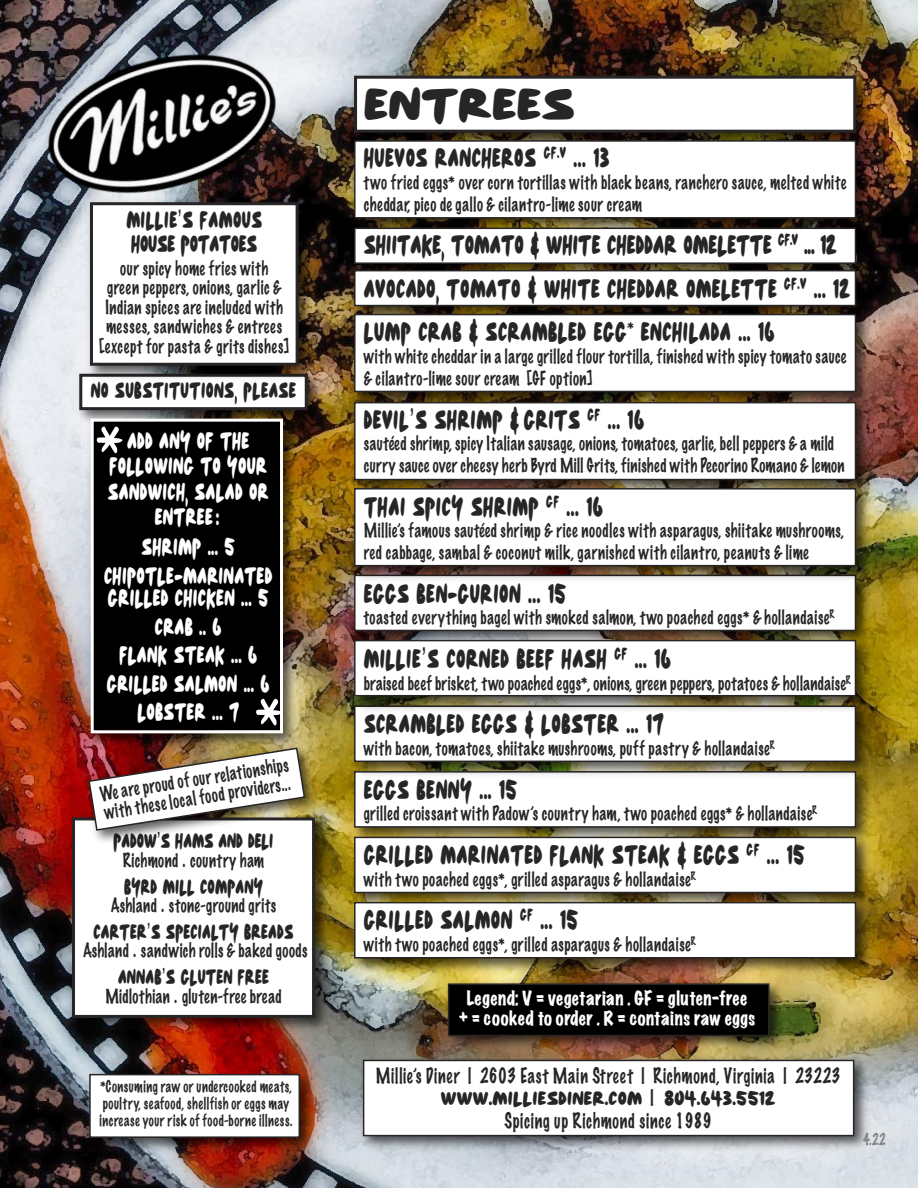
<style>
.page{position:relative;width:918px;height:1188px;background:#fff}
.page>*{position:absolute;margin:0;border:0;box-sizing:border-box;transform-origin:0 0}
.t1{font:54px "Yay";color:#fff}
.t2{font:45px "Yay";color:#272526}
.t3{font:27px/43.5px "Yay";letter-spacing:.03em;color:#272526;scale:.6 1}
.t4{font:24px/28.5px "Yay";letter-spacing:.02em;color:#fff;text-align:center;scale:.6 1}
.t5{font:24px/24px "Yay";letter-spacing:-.015em;color:#272526;scale:.6 1}
.t6{font:22.5px "Yay";letter-spacing:.03em;color:#272526;scale:.6 1}
.t7{font:21px "Yay";letter-spacing:.015em;color:#272526;scale:.6 1}
.t8{font:100 19.5px "Marker Felt";letter-spacing:.05em;color:#272526;scale:.8 1}
.t9{font:19.5px "Yay";letter-spacing:.015em;color:#272526;scale:.8 1}
.t10{font:100 18px/21.8px "Marker Felt";letter-spacing:.045em;color:#272526;scale:.8 1}
.t11{font:expanded 18px/19.4px "Marker Felt";letter-spacing:.03em;color:#fff;text-align:center;scale:.9 1}
.t12{font:100 15px/17.2px "Marker Felt";letter-spacing:.05em;color:#272526;scale:.8 1}
.t13{font:100 15px "Marker Felt";color:#828181;scale:.8 1}
.s1{font-family:"Lucida Grande"}
.s2{font-family:"Yay";font-weight:400}
.s3{font-family:"Marker Felt";font-weight:100}
</style>
<div class="page">
<img style="left:0;top:0;width:918px;height:1188px">
<img style="left:348px;top:69px;width:527px;height:64px">
<div style="left:356px;top:77px;width:499px;height:54px;background:#fff"></div>
<div style="left:354px;top:76px;width:502px;height:57px;border:3px solid #272526"></div>
<img style="left:348px;top:133px;width:527px;height:88px">
<div style="left:355px;top:141px;width:500px;height:77px;background:#fff"></div>
<div style="left:354px;top:140px;width:502px;height:79px;border:2px solid #272526"></div>
<img style="left:348px;top:221px;width:527px;height:42px">
<div style="left:355px;top:228px;width:500px;height:35px;background:#fff"></div>
<div style="left:354px;top:228px;width:502px;height:36px;border:2px solid #272526"></div>
<img style="left:348px;top:263px;width:527px;height:44px">
<div style="left:355px;top:271px;width:500px;height:35px;background:#fff"></div>
<div style="left:354px;top:270px;width:502px;height:36px;border:2px solid #272526"></div>
<img style="left:348px;top:307px;width:527px;height:88px">
<div style="left:355px;top:315px;width:500px;height:76px;background:#fff"></div>
<div style="left:354px;top:314px;width:502px;height:78px;border:2px solid #272526"></div>
<img style="left:348px;top:585px;width:527px;height:48px">
<div style="left:355px;top:575px;width:500px;height:55px;background:#fff"></div>
<div style="left:354px;top:575px;width:502px;height:56px;border:2px solid #272526"></div>
<img style="left:348px;top:782px;width:527px;height:48px">
<div style="left:355px;top:772px;width:500px;height:55px;background:#fff"></div>
<div style="left:354px;top:771px;width:502px;height:57px;border:2px solid #272526"></div>
<img style="left:348px;top:716px;width:527px;height:66px">
<div style="left:355px;top:706px;width:500px;height:55px;background:#fff"></div>
<div style="left:354px;top:705px;width:502px;height:57px;border:2px solid #272526"></div>
<img style="left:348px;top:633px;width:527px;height:83px">
<div style="left:355px;top:641px;width:500px;height:55px;background:#fff"></div>
<div style="left:354px;top:640px;width:502px;height:56px;border:2px solid #272526"></div>
<img style="left:348px;top:830px;width:527px;height:65px">
<div style="left:355px;top:837px;width:500px;height:56px;background:#fff"></div>
<div style="left:354px;top:837px;width:502px;height:56px;border:2px solid #272526"></div>
<img style="left:348px;top:895px;width:527px;height:83px">
<div style="left:355px;top:903px;width:500px;height:55px;background:#fff"></div>
<div style="left:354px;top:902px;width:502px;height:57px;border:2px solid #272526"></div>
<img style="left:348px;top:395px;width:527px;height:86px">
<div style="left:355px;top:403px;width:500px;height:77px;background:#fff"></div>
<div style="left:354px;top:402px;width:502px;height:78px;border:2px solid #272526"></div>
<img style="left:348px;top:481px;width:527px;height:104px">
<div style="left:355px;top:489px;width:500px;height:77px;background:#fff"></div>
<div style="left:354px;top:488px;width:502px;height:78px;border:2px solid #272526"></div>
<img style="left:65px;top:811px;width:269px;height:226px">
<div style="left:73px;top:819px;width:241px;height:197px;background:#fff"></div>
<div style="left:72px;top:817px;width:243px;height:201px;border:3px solid #272526"></div>
<img style="left:72px;top:367px;width:255px;height:62px">
<div style="left:81px;top:375px;width:225px;height:34px;background:#fff"></div>
<div style="left:79px;top:374px;width:229px;height:36px;border:3px solid #272526"></div>
<img style="left:356px;top:1053px;width:518px;height:102px">
<div style="left:364px;top:1060px;width:490px;height:76px;background:#fff"></div>
<div style="left:363px;top:1060px;width:491px;height:76px;border:2px solid #272526"></div>
<img style="left:79px;top:739px;width:247px;height:113px">
<img style="left:87px;top:747px;width:219px;height:85px">
<img style="left:82px;top:1067px;width:237px;height:90px">
<div style="left:90px;top:1075px;width:209px;height:62px;background:#fff"></div>
<div style="left:89px;top:1074px;width:211px;height:64px;border:2px solid #272526"></div>
<img style="left:441px;top:976px;width:348px;height:79px">
<div style="left:449px;top:984px;width:320px;height:51px;background:#000"></div>
<div style="left:448px;top:983px;width:321px;height:53px;border:2px solid #272526"></div>
<img style="left:83px;top:195px;width:235px;height:189px">
<div style="left:91px;top:204px;width:206px;height:160px;background:#fff"></div>
<div style="left:90px;top:202px;width:209px;height:164px;border:3px solid #272526"></div>
<img style="left:26px;top:26px;width:274px;height:194px">
<img style="left:84px;top:412px;width:218px;height:341px">
<div style="left:94px;top:422px;width:186px;height:308px;background:#000"></div>
<div style="left:91px;top:419px;width:192px;height:314px;border:3px solid #fff"></div>
<h3 class="t5" style="left:126px;top:208px;width:228px">Millie<span class="s1">’</span>s famous house potatoes</h3>
<p class="t10" style="left:99px;top:259px;width:239px;line-height:19.5px;text-align:center">our spicy home fries with<br>green peppers, onions, garlic &amp;<br>Indian spices are included with messes, sandwiches &amp; entrees [except for pasta &amp; grits dishes]</p>
<p class="t6" style="left:91px;top:377px;width:344px">NO SUBSTITUTIONS, please</p>
<h1 class="t1" style="left:96px;top:419px;width:30px">*</h1>
<h3 class="t4" style="left:108px;top:428px;width:269px;line-height:25.5px">add any of the following to your sandwich, salad or entree:</h3>
<h3 class="t4" style="left:104px;top:533px;width:282px">shrimp ... 5 chipotle-marinated</h3>
<h3 class="t4" style="left:107px;top:584px;width:273px">grilled chicken ... 5 crab .. 6<br>flank steak ... 6 grilled salmon ... 6 lobster ... 7</h3>
<h1 class="t1" style="left:255px;top:691px;width:30px">*</h1>
<p class="t10" style="left:99px;top:786px;width:240px;line-height:18.8px;rotate:-9deg">We are proud of our relationships with these local food providers...</p>
<p class="t7" style="left:114px;top:829px;width:268px">Padow<span class="s1">’</span>s Hams and Deli</p>
<p class="t10" style="left:123px;top:850px;width:179px">Richmond <span class="s2">.</span> country ham</p>
<p class="t7" style="left:124px;top:874px;width:233px">Byrd Mill Company</p>
<p class="t10" style="left:111px;top:896px;width:208px">Ashland <span class="s2">.</span> stone-ground grits</p>
<p class="t7" style="left:94px;top:919px;width:335px">carter<span class="s1">’</span>s specialty breads</p>
<p class="t10" style="left:83px;top:941px;width:282px">Ashland <span class="s2">.</span> sandwich rolls &amp; baked goods</p>
<p class="t7" style="left:118px;top:964px;width:253px">annab<span class="s1">’</span>s gluten free</p>
<p class="t10" style="left:105px;top:986px;width:222px">Midlothian <span class="s2">.</span> gluten-free bread</p>
<p class="t12" style="left:100px;top:1078px;width:242px">*Consuming raw or undercooked meats, poultry, seafood, shellfish or eggs may increase your risk of food-borne illness.</p>
<h2 class="t2" style="left:364px;top:78px;width:213px">entrees</h2>
<h3 class="t3" style="left:364px;top:136px;width:411px">Huevos Rancheros <sup>gf.v</sup> ... 13</h3>
<p class="t10" style="left:364px;top:172px;width:604px">two fried eggs* over corn tortillas with black beans, ranchero sauce, melted white cheddar, pico de gallo &amp; cilantro-lime sour cream</p>
<h3 class="t3" style="left:364px;top:223px;width:812px">shiitake, Tomato &amp; White Cheddar Omelette <sup>gf.v</sup> ... 12<br>Avocado, Tomato &amp; White Cheddar Omelette <sup>gf.v</sup> ... 12<br>Lump Crab &amp; Scrambled Egg<sup>*</sup> Enchilada ... 16</h3>
<p class="t10" style="left:364px;top:346px;width:605px">with white cheddar in a large grilled flour tortilla, finished with spicy tomato sauce &amp; cilantro-lime sour cream [GF option]</p>
<h3 class="t3" style="left:364px;top:397px;width:469px">Devil<span class="s1">’</span>s Shrimp &amp; Grits <sup>gf</sup> ... 16</h3>
<p class="t10" style="left:364px;top:434px;width:603px">sautéed shrimp, spicy Italian sausage, onions, tomatoes, garlic, bell peppers &amp; a mild curry sauce over cheesy herb Byrd Mill Grits, finished with Pecorino Romano &amp; lemon</p>
<h3 class="t3" style="left:364px;top:485px;width:400px">Thai Spicy Shrimp <sup>gf</sup> ... 16</h3>
<p class="t10" style="left:364px;top:521px;width:602px">Millie’s famous sautéed shrimp &amp; rice noodles with asparagus, shiitake mushrooms, red cabbage, sambal &amp; coconut milk, garnished with cilantro, peanuts &amp; lime</p>
<h3 class="t3" style="left:364px;top:572px;width:339px">Eggs Ben-Gurion ... 15</h3>
<p class="t10" style="left:364px;top:608px;width:590px">toasted everything bagel with smoked salmon, two poached eggs* &amp; hollandaise<sup>R</sup></p>
<h3 class="t3" style="left:364px;top:637px;width:513px">Millie<span class="s1">’</span>s Corned Beef Hash <sup>gf</sup> ... 16</h3>
<p class="t10" style="left:364px;top:673px;width:610px">braised beef brisket, two poached eggs*, onions, green peppers, potatoes &amp; hollandaise<sup>R</sup></p>
<h3 class="t3" style="left:364px;top:702px;width:502px">Scrambled Eggs &amp; Lobster ... 17</h3>
<p class="t10" style="left:364px;top:738px;width:515px">with bacon, tomatoes, shiitake mushrooms, puff pastry &amp; hollandaise<sup>R</sup></p>
<h3 class="t3" style="left:364px;top:767px;width:257px">Eggs Benny ... 15</h3>
<p class="t10" style="left:364px;top:804px;width:568px">grilled croissant with Padow’s country ham, two poached eggs* &amp; hollandaise<sup>R</sup></p>
<h3 class="t3" style="left:364px;top:833px;width:737px">Grilled Marinated Flank Steak &amp; Eggs <sup>gf</sup> ... 15</h3>
<p class="t10" style="left:364px;top:869px;width:416px">with two poached eggs*, grilled asparagus &amp; hollandaise<sup>R</sup></p>
<h3 class="t3" style="left:364px;top:898px;width:359px">Grilled Salmon <sup>gf</sup> ... 15</h3>
<p class="t10" style="left:364px;top:934px;width:416px">with two poached eggs*, grilled asparagus &amp; hollandaise<sup>R</sup></p>
<p class="t11" style="left:459px;top:990px;width:330px">Legend: V = vegetarian . GF = gluten-free<br>+ = cooked to order . R = contains raw eggs</p>
<p class="t8" style="left:376px;top:1066px;width:582px">Millie’s Diner | 2603 East Main Street | Richmond, Virginia | 23223</p>
<p class="t9" style="left:441px;top:1087px;width:420px">www.milliesdiner.com <span class="s3">|</span> 804.643.5512</p>
<p class="t8" style="left:504px;top:1111px;width:261px">Spicing up Richmond since 1989</p>
<p class="t13" style="left:863px;top:1132px;width:30px">4.22</p>
</div>
